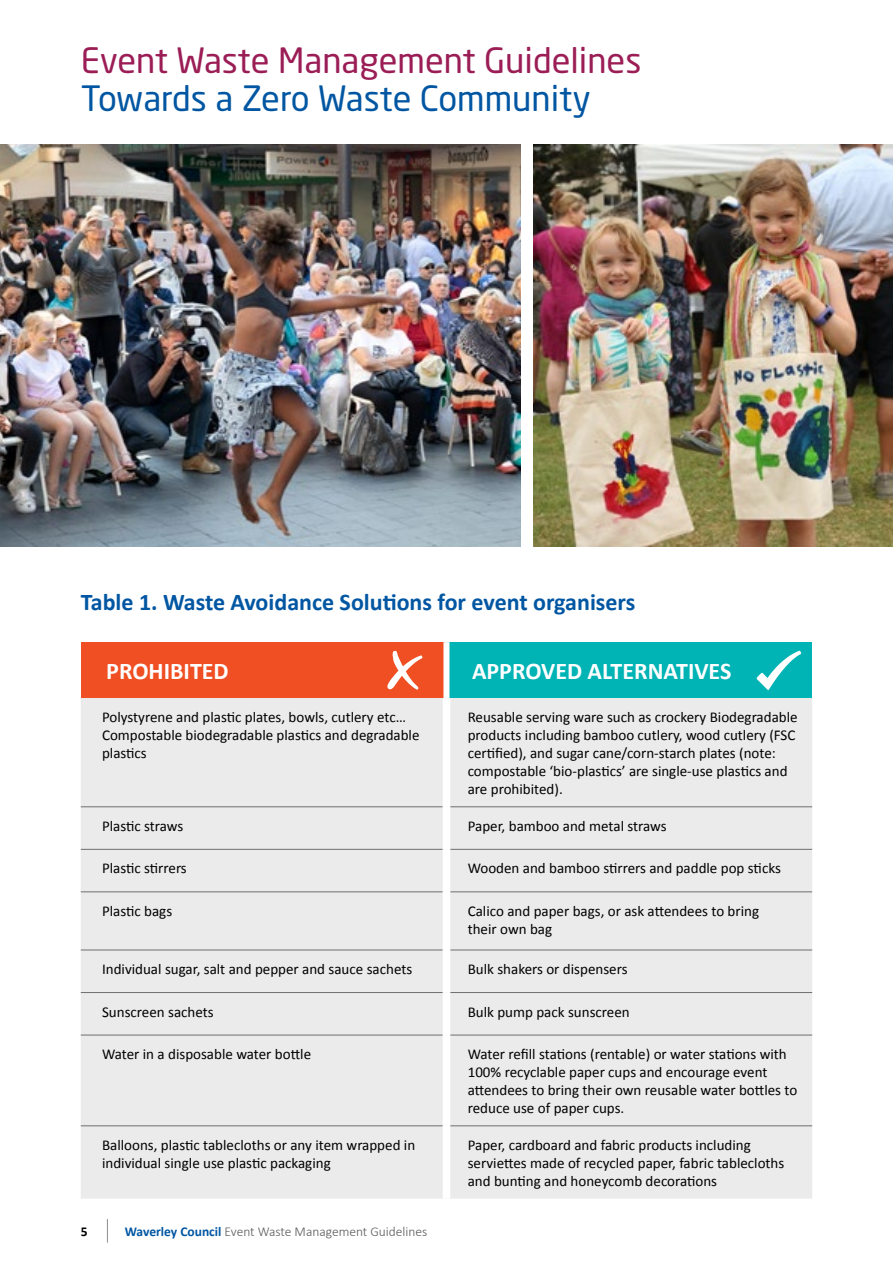
<style>
.page{position:relative;width:893px;height:1263px;background:#fff}
.page>*{position:absolute;margin:0;border:0;box-sizing:border-box;transform-origin:0 0}
.t1{font:34.5px "Neo Sans Std";color:#9b1d56}
.t2{font:34.5px "Neo Sans Std";color:#0056a2}
.t3{font:700 24px "Calibri";color:#0056a2}
.t4{font:700 24px "Calibri";color:#fff}
.t5{font:15px/18px "Calibri";color:#000}
.t6{font:300 13.5px "Calibri";color:#58595b}
.s1{font-weight:700;color:#000}
.s2{font-size:27px;color:#000}
.s3{font-weight:700;color:#0056a2}
</style>
<div class="page">
<img style="left:534px;top:145px;width:359px;height:401px">
<img style="left:0;top:145px;width:521px;height:401px">
<div style="left:81px;top:642px;width:365px;height:56px;background:#f04e23"></div>
<div style="left:446px;top:642px;width:366px;height:56px;background:#00b3b5"></div>
<div style="left:81px;top:698px;width:731px;height:500px;background:#ebebec"></div>
<div style="left:443px;top:642px;width:6px;height:56px;background:#fff"></div>
<hr style="left:81px;top:806px;width:362px;height:1px;background:#6d6e71">
<hr style="left:450px;top:806px;width:362px;height:1px;background:#6d6e71">
<hr style="left:81px;top:849px;width:362px;height:1px;background:#6d6e71">
<hr style="left:450px;top:849px;width:362px;height:1px;background:#6d6e71">
<hr style="left:81px;top:891px;width:362px;height:1px;background:#6d6e71">
<hr style="left:450px;top:891px;width:362px;height:1px;background:#6d6e71">
<hr style="left:81px;top:950px;width:362px;height:1px;background:#6d6e71">
<hr style="left:450px;top:950px;width:362px;height:1px;background:#6d6e71">
<hr style="left:81px;top:992px;width:362px;height:1px;background:#6d6e71">
<hr style="left:450px;top:992px;width:362px;height:1px;background:#6d6e71">
<hr style="left:81px;top:1035px;width:362px;height:1px;background:#6d6e71">
<hr style="left:450px;top:1035px;width:362px;height:1px;background:#6d6e71">
<hr style="left:81px;top:1125px;width:362px;height:1px;background:#6d6e71">
<hr style="left:450px;top:1125px;width:362px;height:1px;background:#6d6e71">
<div style="left:443px;top:698px;width:7px;height:109px;background:#fff"></div>
<div style="left:443px;top:807px;width:7px;height:42px;background:#fff"></div>
<div style="left:443px;top:849px;width:7px;height:43px;background:#fff"></div>
<div style="left:443px;top:892px;width:7px;height:58px;background:#fff"></div>
<div style="left:443px;top:950px;width:7px;height:42px;background:#fff"></div>
<div style="left:443px;top:992px;width:7px;height:43px;background:#fff"></div>
<div style="left:443px;top:1035px;width:7px;height:91px;background:#fff"></div>
<div style="left:443px;top:1126px;width:7px;height:72px;background:#fff"></div>
<svg style="left:757px;top:651px;width:44px;height:39px"></svg>
<svg style="left:387px;top:651px;width:35px;height:39px"></svg>
<h1 class="t1" style="left:81px;top:39px;width:562px">Event Waste Management Guidelines</h1>
<h1 class="t2" style="left:81px;top:77px;width:512px">Towards a Zero Waste Community</h1>
<h2 class="t3" style="left:81px;top:587px;width:556px">Table 1. Waste Avoidance Solutions for event organisers</h2>
<h2 class="t4" style="left:106px;top:656px;width:124px">PROHIBITED</h2>
<h2 class="t4" style="left:472px;top:656px;width:261px">APPROVED ALTERNATIVES</h2>
<p class="t5" style="left:102px;top:708px;width:319px">Polystyrene and plastic plates, bowls, cutlery etc…<br>Compostable biodegradable plastics and degradable plastics</p>
<p class="t5" style="left:468px;top:708px;width:331px">Reusable serving ware such as crockery Biodegradable products including bamboo cutlery, wood cutlery (FSC certified), and sugar cane/corn-starch plates (note: compostable ‘bio-plastics’ are single-use plastics and are prohibited).</p>
<p class="t5" style="left:102px;top:817px;width:83px">Plastic straws</p>
<p class="t5" style="left:468px;top:817px;width:200px">Paper, bamboo and metal straws</p>
<p class="t5" style="left:102px;top:859px;width:86px">Plastic stirrers</p>
<p class="t5" style="left:468px;top:859px;width:315px">Wooden and bamboo stirrers and paddle pop sticks</p>
<p class="t5" style="left:102px;top:902px;width:72px">Plastic bags</p>
<p class="t5" style="left:468px;top:902px;width:293px">Calico and paper bags, or ask attendees to bring their own bag</p>
<p class="t5" style="left:102px;top:960px;width:312px">Individual sugar, salt and pepper and sauce sachets</p>
<p class="t5" style="left:468px;top:960px;width:161px">Bulk shakers or dispensers</p>
<p class="t5" style="left:102px;top:1003px;width:113px">Sunscreen sachets</p>
<p class="t5" style="left:468px;top:1003px;width:164px">Bulk pump pack sunscreen</p>
<p class="t5" style="left:102px;top:1045px;width:211px">Water in a disposable water bottle</p>
<p class="t5" style="left:468px;top:1045px;width:331px">Water refill stations (rentable) or water stations with 100% recyclable paper cups and encourage event attendees to bring their own reusable water bottles to reduce use of paper cups.</p>
<p class="t5" style="left:102px;top:1136px;width:315px">Balloons, plastic tablecloths or any item wrapped in individual single use plastic packaging</p>
<p class="t5" style="left:468px;top:1136px;width:318px">Paper, cardboard and fabric products including serviettes made of recycled paper, fabric tablecloths and bunting and honeycomb decorations</p>
<p class="t6" style="left:81px;top:1223px;width:348px"><span class="s1">5</span> <span class="s2">|</span> <span class="s3">Waverley Council</span> Event Waste Management Guidelines</p>
</div>
